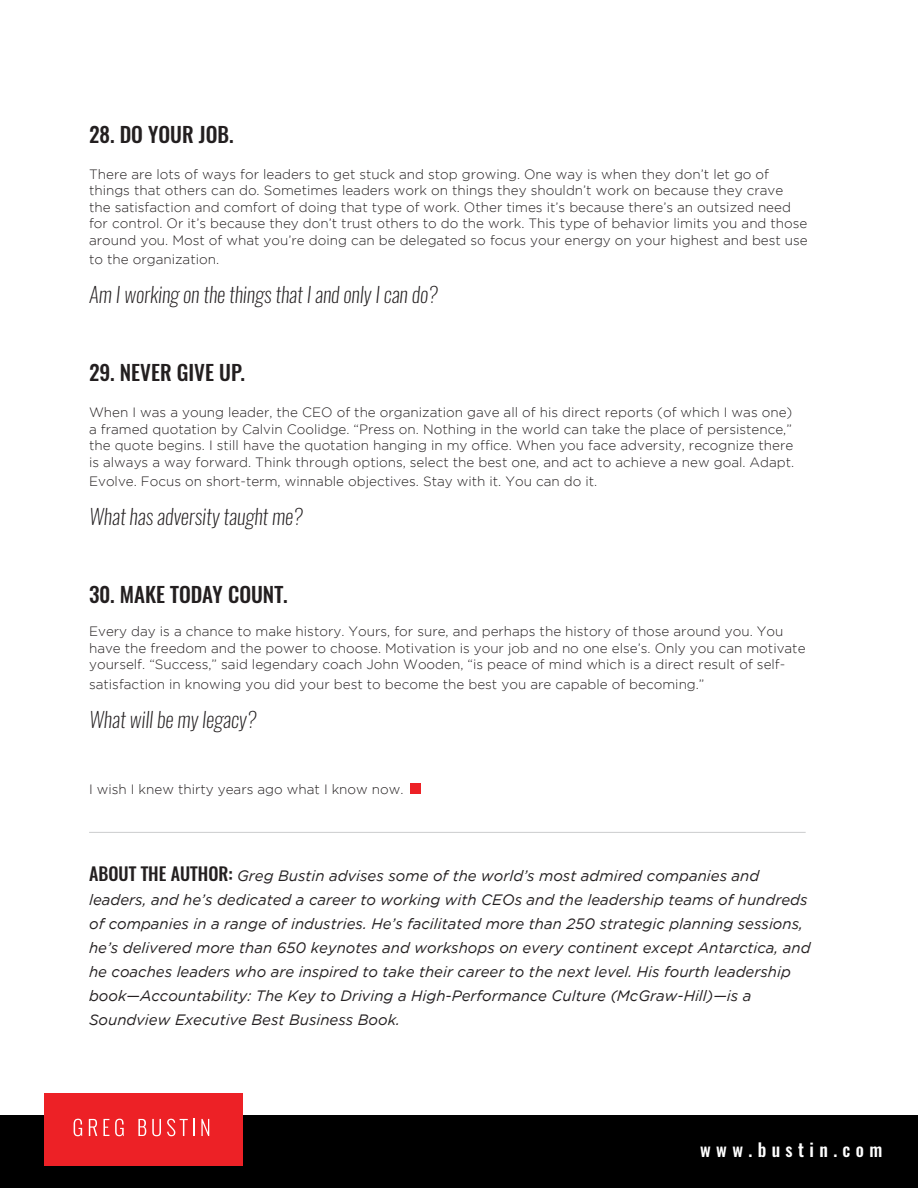
<style>
.page{position:relative;width:918px;height:1188px;background:#fff}
.page>*{position:absolute;margin:0;border:0;box-sizing:border-box;transform-origin:0 0}
.t1{font:italic 200 21px "Oswald";color:#231f20}
.t2{font:500 21px "Oswald";color:#231f20}
.t3{font:500 18px "Oswald";letter-spacing:.3em;color:#fff}
.t4{font:italic 15px/24px "Gotham";color:#231f20}
.t5{font:300 13.5px/16.5px "Gotham";color:#231f20}
.s1{font-family:"Oswald";font-weight:500;font-style:normal;font-size:18px}
</style>
<div class="page">
<div style="left:0;top:1115px;width:918px;height:73px;background:#000"></div>
<div style="left:44px;top:1094px;width:199px;height:72px;background:#ed2126"></div>
<svg style="left:74px;top:1119px;width:8px;height:17px"></svg>
<svg style="left:89px;top:1119px;width:8px;height:17px"></svg>
<svg style="left:103px;top:1119px;width:6px;height:17px"></svg>
<svg style="left:115px;top:1119px;width:9px;height:17px"></svg>
<svg style="left:138px;top:1119px;width:8px;height:17px"></svg>
<svg style="left:152px;top:1119px;width:9px;height:17px"></svg>
<svg style="left:167px;top:1119px;width:27px;height:17px"></svg>
<svg style="left:201px;top:1119px;width:8px;height:17px"></svg>
<div style="left:410px;top:783px;width:11px;height:11px;background:#ed2126"></div>
<hr style="left:89px;top:832px;width:717px;height:1px;background:#cbccce">
<p class="t2" style="left:89px;top:120px;width:146px">28. DO YOUR JOB.</p>
<p class="t5" style="left:89px;top:166px;width:720px">There are lots of ways for leaders to get stuck and stop growing. One way is when they don’t let go of things that others can do. Sometimes leaders work on things they shouldn’t work on because they crave the satisfaction and comfort of doing that type of work. Other times it’s because there’s an outsized need for control. Or it’s because they don’t trust others to do the work. This type of behavior limits you and those around you. Most of what you’re doing can be delegated so focus your energy on your highest and best use</p>
<p class="t5" style="left:89px;top:251px;width:132px">to the organization.</p>
<p class="t1" style="left:89px;top:280px;width:350px">Am I working on the things that I and only I can do?</p>
<p class="t2" style="left:89px;top:358px;width:157px">29. NEVER GIVE UP.</p>
<p class="t5" style="left:89px;top:404px;width:707px">When I was a young leader, the CEO of the organization gave all of his direct reports (of which I was one) a framed quotation by Calvin Coolidge. “Press on. Nothing in the world can take the place of persistence,” the quote begins. I still have the quotation hanging in my office. When you face adversity, recognize there is always a way forward. Think through options, select the best one, and act to achieve a new goal. Adapt.</p>
<p class="t5" style="left:89px;top:473px;width:510px">Evolve. Focus on short-term, winnable objectives. Stay with it. You can do it.</p>
<p class="t1" style="left:89px;top:502px;width:215px">What has adversity taught me?</p>
<p class="t2" style="left:89px;top:580px;width:200px">30. MAKE TODAY COUNT.</p>
<p class="t5" style="left:89px;top:623px;width:718px">Every day is a chance to make history. Yours, for sure, and perhaps the history of those around you. You have the freedom and the power to choose. Motivation is your job and no one else’s. Only you can motivate yourself. “Success,” said legendary coach John Wooden, “is peace of mind which is a direct result of self-</p>
<p class="t5" style="left:89px;top:676px;width:617px">satisfaction in knowing you did your best to become the best you are capable of becoming.”</p>
<p class="t1" style="left:89px;top:705px;width:169px">What will be my legacy?</p>
<p class="t5" style="left:89px;top:781px;width:316px">I wish I knew thirty years ago what I know now.</p>
<p class="t4" style="left:89px;top:863px;width:723px"><span class="s1">ABOUT THE AUTHOR:</span> Greg Bustin advises some of the world’s most admired companies and leaders, and he’s dedicated a career to working with CEOs and the leadership teams of hundreds of companies in a range of industries. He’s facilitated more than 250 strategic planning sessions, he’s delivered more than 650 keynotes and workshops on every continent except Antarctica, and he coaches leaders who are inspired to take their career to the next level. His fourth leadership book—Accountability: The Key to Driving a High-Performance Culture (McGraw-Hill)—is a Soundview Executive Best Business Book.</p>
<p class="t3" style="left:700px;top:1137px;width:184px">www.bustin.com</p>
</div>
